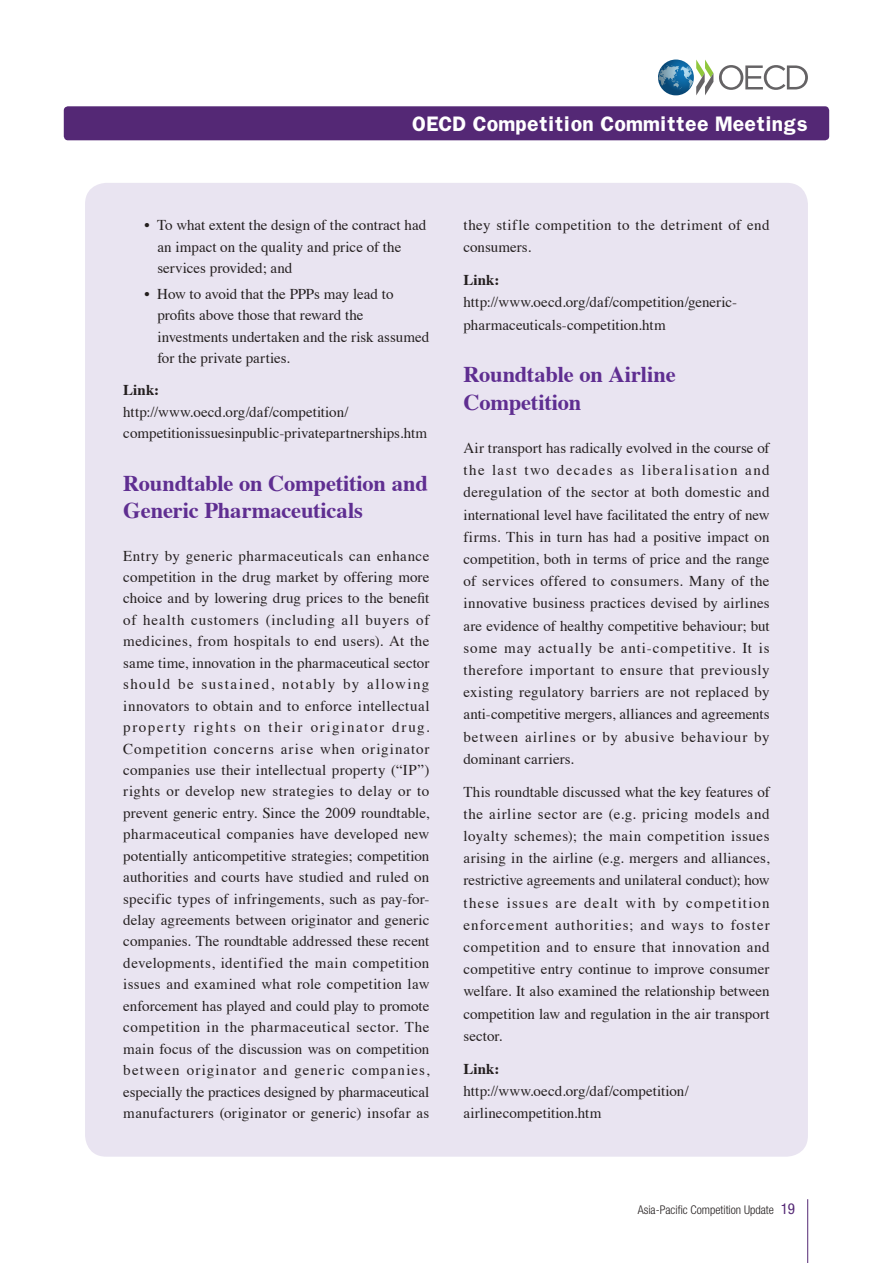
<style>
.page{position:relative;width:893px;height:1263px;background:#fff}
.page>*{position:absolute;margin:0;border:0;box-sizing:border-box;transform-origin:0 0}
.t1{font:700 22.5px/27.5px "Times";letter-spacing:-.01em;color:#5f2e91}
.t2{font:18px "Franklin Demi";color:#fff}
.t3{font:15px/21.5px "Times";letter-spacing:.005em;color:#241f1f}
.t4{font:15px/22.2px "Times";letter-spacing:.025em;color:#241f1f}
.t5{font:700 15px "Times";letter-spacing:.01em;color:#241f1f}
.t6{font:300 condensed 12px "Helvetica Neue";color:#241f1f}
.s1{font-weight:400;font-size:15px;color:#542875}
</style>
<div class="page">
<hr style="left:807px;top:1199px;width:1px;height:64px;background:#542875">
<div style="left:64px;top:106px;width:765px;height:34px;background:#542875;border-radius:4px"></div>
<svg style="left:658px;top:60px;width:36px;height:35px"></svg>
<svg style="left:696px;top:60px;width:17px;height:35px"></svg>
<svg style="left:719px;top:65px;width:89px;height:25px"></svg>
<div style="left:85px;top:183px;width:723px;height:974px;background:#e9e4f1;border-radius:21px"></div>
<p class="t2" style="left:412px;top:111px;width:398px">OECD Competition Committee Meetings</p>
<p class="t3" style="left:157px;top:213px;width:270px;text-indent:-13px">• To what extent the design of the contract had an impact on the quality and price of the services provided; and</p>
<p class="t3" style="left:157px;top:282px;width:274px;text-indent:-13px">• How to avoid that the PPPs may lead to profits above those that reward the investments undertaken and the risk assumed for the private parties.</p>
<p class="t5" style="left:123px;top:376px;width:37px">Link:</p>
<p class="t3" style="left:123px;top:400px;width:305px">http://www.oecd.org/daf/competition/ competitionissuesinpublic-privatepartnerships.htm</p>
<h1 class="t1" style="left:123px;top:467px;width:306px">Roundtable on Competition and<br>Generic Pharmaceuticals</h1>
<p class="t3" style="left:123px;top:543px;width:308px;text-align:justify">Entry by generic pharmaceuticals can enhance competition in the drug market by offering more choice and by lowering drug prices to the benefit of health customers (including all buyers of medicines, from hospitals to end users). At the same time, innovation in the pharmaceutical sector should be sustained, notably by allowing innovators to obtain and to enforce intellectual property rights on their originator drug.<br>Competition concerns arise when originator companies use their intellectual property (“IP”) rights or develop new strategies to delay or to prevent generic entry. Since the 2009 roundtable, pharmaceutical companies have developed new potentially anticompetitive strategies; competition authorities and courts have studied and ruled on specific types of infringements, such as pay-for&shy;delay agreements between originator and generic companies. The roundtable addressed these recent developments, identified the main competition issues and examined what role competition law enforcement has played and could play to promote competition in the pharmaceutical sector. The main focus of the discussion was on competition between originator and generic companies, especially the practices designed by pharmaceutical manufacturers (originator or generic) insofar as</p>
<p class="t4" style="left:463px;top:213px;width:308px">they stifle competition to the detriment of end consumers.</p>
<p class="t5" style="left:463px;top:266px;width:37px">Link:</p>
<p class="t3" style="left:463px;top:290px;width:275px;line-height:22.2px">http://www.oecd.org/daf/competition/generic&shy;pharmaceuticals-competition.htm</p>
<h1 class="t1" style="left:463px;top:358px;width:214px;line-height:28.2px">Roundtable on Airline<br>Competition</h1>
<p class="t3" style="left:463px;top:435px;width:308px;line-height:22.2px;text-align:justify">Air transport has radically evolved in the course of the last two decades as liberalisation and deregulation of the sector at both domestic and international level have facilitated the entry of new firms. This in turn has had a positive impact on competition, both in terms of price and the range of services offered to consumers. Many of the innovative business practices devised by airlines are evidence of healthy competitive behaviour; but some may actually be anti-competitive. It is therefore important to ensure that previously existing regulatory barriers are not replaced by anti-competitive mergers, alliances and agreements between airlines or by abusive behaviour by dominant carriers.</p>
<p class="t3" style="left:463px;top:779px;width:308px;line-height:22.2px;text-align:justify">This roundtable discussed what the key features of the airline sector are (e.g. pricing models and loyalty schemes); the main competition issues arising in the airline (e.g. mergers and alliances, restrictive agreements and unilateral conduct); how these issues are dealt with by competition enforcement authorities; and ways to foster competition and to ensure that innovation and competitive entry continue to improve consumer welfare. It also examined the relationship between competition law and regulation in the air transport sector.</p>
<p class="t5" style="left:463px;top:1054px;width:37px">Link:</p>
<p class="t3" style="left:463px;top:1078px;width:227px;line-height:22.2px">http://www.oecd.org/daf/competition/ airlinecompetition.htm</p>
<p class="t6" style="left:638px;top:1202px;width:159px">Asia-Pacific Competition Update <span class="s1">19</span></p>
</div>
